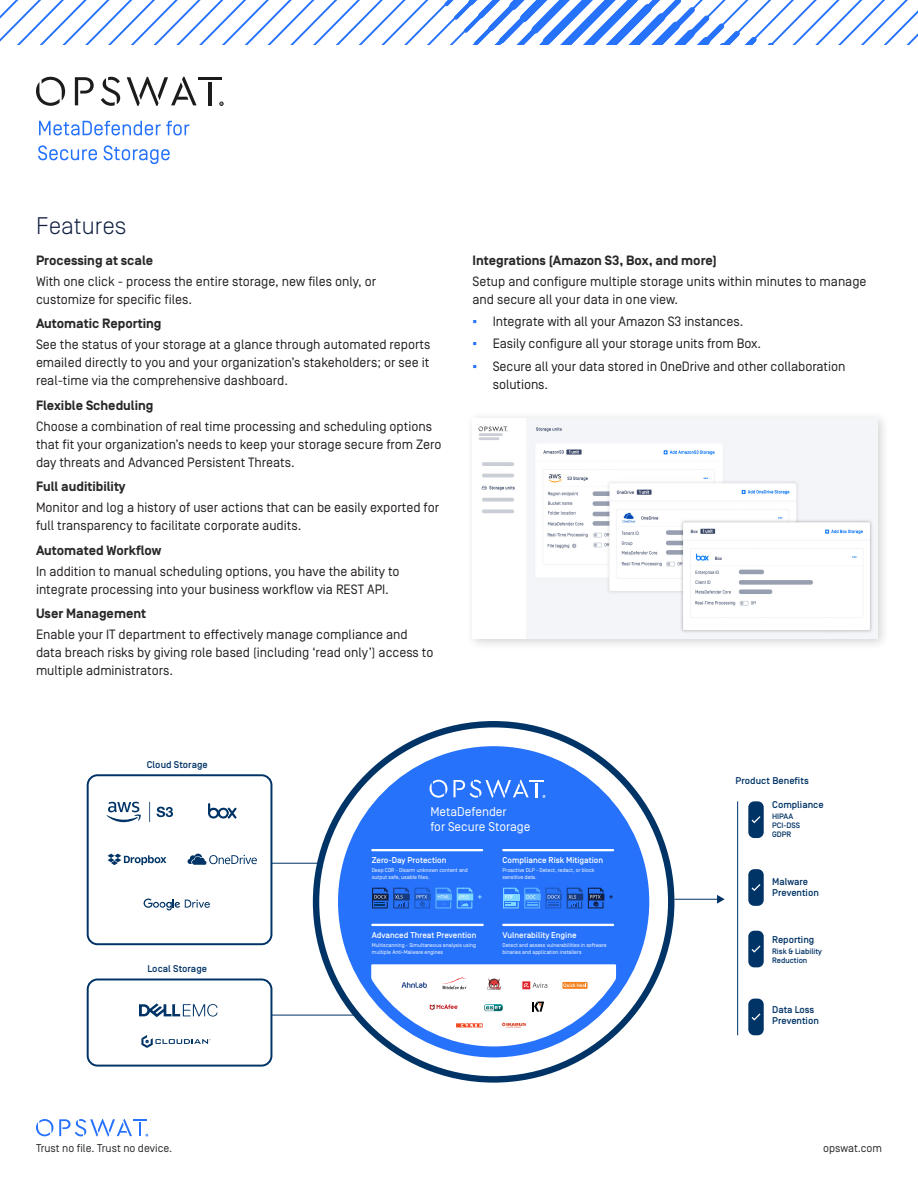
<style>
.page{position:relative;width:918px;height:1188px;background:#fff}
.page>*{position:absolute;margin:0;border:0;box-sizing:border-box;transform-origin:0 0}
.heading2{font:300 24px "Simplon Norm";color:#111f42}
.p3_small{font:13.5px/18px "Simplon Norm";color:#231f20}
.heading_sidebar_tabl{font:700 13.5px "Simplon Norm";color:#282828}
.t1{font:12.75px/15.3px "Simplon Norm";color:#fff}
.t2{font:11.25px "Simplon Norm";color:#282828}
.t3{font:500 9.9px/10.8px "Simplon Norm";color:#036}
.t4{font:500 8.4px "Simplon Norm";color:#fff}
.t5{font:500 7.8px/8.9px "Simplon Norm";color:#036}
.t6{font:5.55px/6.9px "Simplon Norm";color:#fff}
.s1{font-family:"Arial";color:#2672fb}
</style>
<div class="page">
<svg style="left:0;top:0;width:918px;height:45px"></svg>
<svg style="left:36px;top:1119px;width:112px;height:17px"></svg>
<svg style="left:36px;top:77px;width:29px;height:29px"></svg>
<svg style="left:75px;top:77px;width:19px;height:28px"></svg>
<svg style="left:101px;top:77px;width:19px;height:29px"></svg>
<svg style="left:127px;top:77px;width:70px;height:29px"></svg>
<hr style="left:198px;top:77px;width:23px;height:3px;background:#1c1c1a">
<hr style="left:208px;top:82px;width:4px;height:23px;background:#1c1c1a">
<svg style="left:219px;top:102px;width:5px;height:4px"></svg>
<svg style="left:39px;top:121px;width:150px;height:14px"></svg>
<svg style="left:38px;top:145px;width:59px;height:15px"></svg>
<svg style="left:104px;top:145px;width:66px;height:19px"></svg>
<div style="left:466px;top:411px;width:423px;height:239px;background:#231f20;opacity:.2"></div>
<img style="left:473px;top:418px;width:404px;height:220px">
<svg style="left:313px;top:721px;width:361px;height:362px"></svg>
<div style="left:338px;top:746px;width:311px;height:311px;background:#2672fb;border-radius:50%"></div>
<svg style="left:430px;top:780px;width:17px;height:18px"></svg>
<svg style="left:453px;top:780px;width:92px;height:18px"></svg>
<hr style="left:674px;top:899px;width:44px;height:1px;background:#036">
<svg style="left:717px;top:895px;width:8px;height:9px"></svg>
<hr style="left:502px;top:849px;width:112px;height:2px;background:#fff">
<hr style="left:371px;top:924px;width:113px;height:2px;background:#fff">
<hr style="left:502px;top:924px;width:112px;height:2px;background:#fff">
<hr style="left:371px;top:849px;width:112px;height:2px;background:#fff">
<div style="left:567px;top:894px;width:16px;height:7px;background:#183b7f"></div>
<svg style="left:567px;top:888px;width:15px;height:20px"></svg>
<div style="left:457px;top:894px;width:16px;height:7px;background:#7fd8ff"></div>
<svg style="left:457px;top:888px;width:15px;height:20px"></svg>
<div style="left:546px;top:894px;width:16px;height:7px;background:#1f56bc"></div>
<svg style="left:503px;top:888px;width:58px;height:20px"></svg>
<div style="left:436px;top:894px;width:16px;height:7px;background:#61b6fd"></div>
<svg style="left:436px;top:888px;width:15px;height:20px"></svg>
<svg style="left:371px;top:964px;width:245px;height:82px"></svg>
<div style="left:415px;top:894px;width:16px;height:7px;background:#1f56bc"></div>
<svg style="left:372px;top:888px;width:58px;height:20px"></svg>
<svg style="left:478px;top:895px;width:4px;height:4px"></svg>
<svg style="left:588px;top:888px;width:25px;height:20px"></svg>
<div style="left:748px;top:801px;width:16px;height:37px;background:#036;border-radius:6px"></div>
<svg style="left:752px;top:816px;width:9px;height:7px"></svg>
<div style="left:748px;top:869px;width:16px;height:37px;background:#036;border-radius:6px"></div>
<svg style="left:752px;top:884px;width:9px;height:7px"></svg>
<div style="left:748px;top:931px;width:16px;height:36px;background:#036;border-radius:6px"></div>
<svg style="left:752px;top:946px;width:9px;height:7px"></svg>
<div style="left:748px;top:999px;width:16px;height:36px;background:#036;border-radius:6px"></div>
<svg style="left:752px;top:1013px;width:9px;height:8px"></svg>
<hr style="left:737px;top:801px;width:1px;height:234px;background:#036">
<div style="left:87px;top:774px;width:185px;height:171px;border:2px solid #036;border-radius:10px"></div>
<div style="left:87px;top:979px;width:185px;height:88px;border:2px solid #036;border-radius:10px"></div>
<svg style="left:187px;top:853px;width:70px;height:12px"></svg>
<svg style="left:106px;top:802px;width:35px;height:20px"></svg>
<svg style="left:149px;top:802px;width:24px;height:20px"></svg>
<svg style="left:108px;top:854px;width:58px;height:11px"></svg>
<svg style="left:144px;top:899px;width:66px;height:11px"></svg>
<svg style="left:208px;top:803px;width:29px;height:16px"></svg>
<svg style="left:141px;top:1035px;width:69px;height:13px"></svg>
<hr style="left:271px;top:863px;width:50px;height:1px;background:#036">
<hr style="left:271px;top:1015px;width:85px;height:1px;background:#036">
<svg style="left:139px;top:1003px;width:78px;height:14px"></svg>
<p class="heading2" style="left:36px;top:213px;width:92px">Features</p>
<p class="heading_sidebar_tabl" style="left:36px;top:253px;width:119px">Processing at scale</p>
<p class="p3_small" style="left:36px;top:272px;width:342px">With one click - process the entire storage, new files only, or customize for specific files.</p>
<p class="heading_sidebar_tabl" style="left:36px;top:316px;width:127px">Automatic Reporting</p>
<p class="p3_small" style="left:36px;top:336px;width:396px;text-align:justify">See the status of your storage at a glance through automated reports emailed directly to you and your organization’s stakeholders; or see it real-time via the comprehensive dashboard.</p>
<p class="heading_sidebar_tabl" style="left:36px;top:398px;width:119px">Flexible Scheduling</p>
<p class="p3_small" style="left:36px;top:417px;width:407px">Choose a combination of real time processing and scheduling options that fit your organization’s needs to keep your storage secure from Zero day threats and Advanced Persistent Threats.</p>
<p class="heading_sidebar_tabl" style="left:36px;top:479px;width:91px">Full auditibility</p>
<p class="p3_small" style="left:36px;top:499px;width:405px">Monitor and log a history of user actions that can be easily exported for full transparency to facilitate corporate audits.</p>
<p class="heading_sidebar_tabl" style="left:36px;top:543px;width:127px">Automated Workflow</p>
<p class="p3_small" style="left:36px;top:562px;width:365px">In addition to manual scheduling options, you have the ability to integrate processing into your business workflow via REST API.</p>
<p class="heading_sidebar_tabl" style="left:36px;top:606px;width:112px">User Management</p>
<p class="p3_small" style="left:36px;top:626px;width:399px">Enable your IT department to effectively manage compliance and data breach risks by giving role based (including ‘read only’) access to multiple administrators.</p>
<p class="heading_sidebar_tabl" style="left:472px;top:253px;width:246px">Integrations (Amazon S3, Box, and more)</p>
<p class="p3_small" style="left:472px;top:272px;width:396px">Setup and configure multiple storage units within minutes to manage and secure all your data in one view.</p>
<p class="p3_small" style="left:472px;top:312px;width:272px"><span class="s1">▪</span> Integrate with all your Amazon S3 instances.</p>
<p class="p3_small" style="left:472px;top:335px;width:290px"><span class="s1">▪</span> Easily configure all your storage units from Box.</p>
<p class="p3_small" style="left:493px;top:357px;width:354px;text-indent:-20px"><span class="s1">▪</span> Secure all your data stored in OneDrive and other collaboration solutions.</p>
<p class="t3" style="left:147px;top:760px;width:63px">Cloud Storage</p>
<p class="t3" style="left:147px;top:964px;width:61px">Local Storage</p>
<p class="t1" style="left:430px;top:804px;width:102px">MetaDefender<br>for Secure Storage</p>
<p class="t4" style="left:372px;top:856px;width:76px">Zero-Day Protection</p>
<p class="t6" style="left:372px;top:867px;width:98px">Deep CDR - Disarm unknown content and output safe, usable files.</p>
<p class="t4" style="left:372px;top:930px;width:106px">Advanced Threat Prevention</p>
<p class="t6" style="left:372px;top:942px;width:106px">Multiscanning - Simultaneous analysis using multiple Anti-Malware engines</p>
<p class="t4" style="left:502px;top:856px;width:102px">Compliance Risk Mitigation</p>
<p class="t6" style="left:502px;top:867px;width:94px">Proactive DLP - Detect, redact, or block sensitive data.</p>
<p class="t4" style="left:502px;top:930px;width:76px">Vulnerability Engine</p>
<p class="t6" style="left:502px;top:942px;width:106px">Detect and assess vulnerabilities in software binaries and application installers</p>
<p class="t3" style="left:736px;top:775px;width:75px">Product Benefits</p>
<p class="t3" style="left:772px;top:800px;width:53px">Compliance</p>
<p class="t5" style="left:772px;top:812px;width:30px">HIPAA<br>PCI-DSS<br>GDPR</p>
<p class="t3" style="left:772px;top:877px;width:48px">Malware<br>Prevention</p>
<p class="t3" style="left:772px;top:935px;width:44px">Reporting</p>
<p class="t5" style="left:772px;top:947px;width:51px">Risk &amp; Liability<br>Reduction</p>
<p class="t3" style="left:772px;top:1005px;width:48px">Data Loss<br>Prevention</p>
<p class="t2" style="left:36px;top:1142px;width:138px">Trust no file. Trust no device.</p>
<p class="t2" style="left:823px;top:1142px;width:60px">opswat.com</p>
</div>
